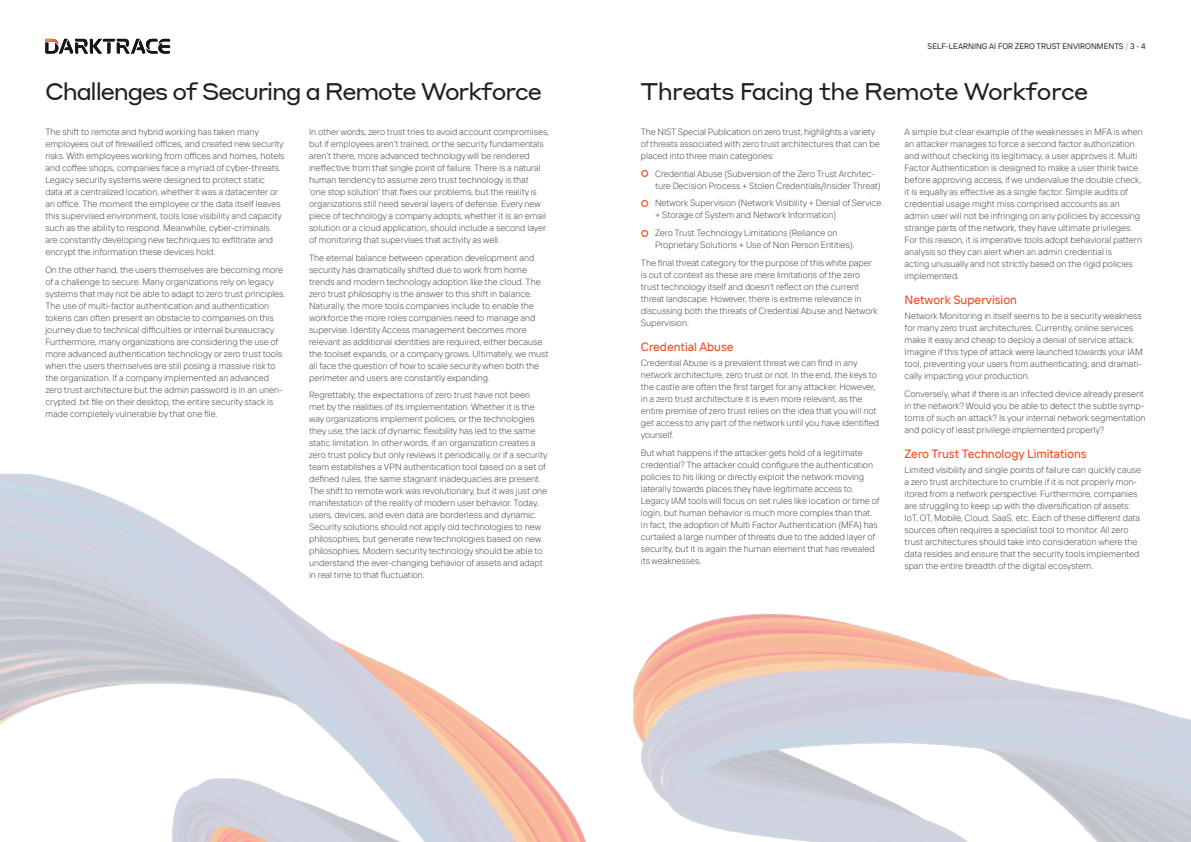
<style>
.page{position:relative;width:1191px;height:842px;background:#fff}
.page>*{position:absolute;margin:0;border:0;box-sizing:border-box;transform-origin:0 0}
.Eng_-_Heading_-_lvl{font:24px "Styrene DT";letter-spacing:-.02em;color:#231f20}
.Eng_-_Heading_-_lvl-2{font:24px "Styrene DT";color:#231f20}
.Eng_-_Body_Heading{font:500 12px "TT Interphases Pro";color:#f0542b}
.Eng_-_Body{font:300 9px/12px "TT Interphases Pro";color:#3b3b48}
.t1{font:8px "TT Interphases Pro";color:#231f20}
.s1{color:#f68b29}
</style>
<div class="page">
<img style="left:0;top:474px;width:586px;height:368px">
<img style="left:632px;top:613px;width:559px;height:229px">
<svg style="left:45px;top:39px;width:125px;height:15px"></svg>
<p class="t1" style="left:927px;top:41px;width:219px">SELF-LEARNING AI FOR ZERO TRUST ENVIRONMENTS <span class="s1">/</span> 3 - 4</p>
<p class="Eng_-_Heading_-_lvl" style="left:45px;top:71px;width:497px">Challenges of Securing a Remote Workforce</p>
<p class="Eng_-_Heading_-_lvl-2" style="left:641px;top:71px;width:449px">Threats Facing the Remote Workforce</p>
<p class="Eng_-_Body" style="left:45px;top:126px;width:241px">The shift to remote and hybrid working has taken many employees out of firewalled offices, and created new security risks. With employees working from offices and homes, hotels and coffee shops, companies face a myriad of cyber-threats.<br>Legacy security systems were designed to protect static data at a centralized location, whether it was a datacenter or an office. The moment the employee or the data itself leaves this supervised environment, tools lose visibility and capacity such as the ability to respond. Meanwhile, cyber-criminals are constantly developing new techniques to exfiltrate and encrypt the information these devices hold.</p>
<p class="Eng_-_Body" style="left:45px;top:263px;width:241px">On the other hand, the users themselves are becoming more of a challenge to secure. Many organizations rely on legacy systems that may not be able to adapt to zero trust principles.<br>The use of multi-factor authentication and authentication tokens can often present an obstacle to companies on this journey due to technical difficulties or internal bureaucracy.<br>Furthermore, many organizations are considering the use of more advanced authentication technology or zero trust tools when the users themselves are still posing a massive risk to the organization. If a company implemented an advanced zero trust architecture but the admin password is in an unen&shy;crypted .txt file on their desktop, the entire security stack is made completely vulnerable by that one file.</p>
<p class="Eng_-_Body" style="left:641px;top:126px;width:240px">The NIST Special Publication on zero trust, highlights a variety of threats associated with zero trust architectures that can be placed into three main categories:</p>
<p class="Eng_-_Body" style="left:655px;top:167px;width:227px">Credential Abuse (Subversion of the Zero Trust Architec&shy;ture Decision Process + Stolen Credentials/Insider Threat)</p>
<p class="Eng_-_Body" style="left:655px;top:197px;width:228px">Network Supervision (Network Visibility + Denial of Service + Storage of System and Network Information)</p>
<p class="Eng_-_Body" style="left:655px;top:227px;width:201px">Zero Trust Technology Limitations (Reliance on<br>Proprietary Solutions + Use of Non Person Entities).</p>
<p class="Eng_-_Body" style="left:641px;top:256px;width:238px">The final threat category for the purpose of this white paper is out of context as these are mere limitations of the zero trust technology itself and doesn’t reflect on the current threat landscape. However, there is extreme relevance in discussing both the threats of Credential Abuse and Network Supervision.</p>
<p class="Eng_-_Body_Heading" style="left:641px;top:339px;width:94px">Credential Abuse</p>
<p class="Eng_-_Body" style="left:641px;top:357px;width:240px">Credential Abuse is a prevalent threat we can find in any network architecture, zero trust or not. In the end, the keys to the castle are often the first target for any attacker. However, in a zero trust architecture it is even more relevant, as the entire premise of zero trust relies on the idea that you will not get access to any part of the network until you have identified yourself.</p>
<p class="Eng_-_Body" style="left:641px;top:446px;width:240px">But what happens if the attacker gets hold of a legitimate credential? The attacker could configure the authentication policies to his liking or directly exploit the network moving laterally towards places they have legitimate access to.<br>Legacy IAM tools will focus on set rules like location or time of login, but human behavior is much more complex than that.<br>In fact, the adoption of Multi Factor Authentication (MFA) has curtailed a large number of threats due to the added layer of security, but it is again the human element that has revealed its weaknesses.</p>
<p class="Eng_-_Body" style="left:309px;top:126px;width:242px">In other words, zero trust tries to avoid account compromises, but if employees aren’t trained, or the security fundamentals aren’t there, more advanced technology will be rendered ineffective from that single point of failure. There is a natural human tendency to assume zero trust technology is that<br>‘one stop solution’ that fixes our problems, but the reality is organizations still need several layers of defense. Every new piece of technology a company adopts, whether it is an email solution or a cloud application, should include a second layer of monitoring that supervises that activity as well.</p>
<p class="Eng_-_Body" style="left:309px;top:251px;width:241px">The eternal balance between operation development and security has dramatically shifted due to work from home trends and modern technology adoption like the cloud. The zero trust philosophy is the answer to this shift in balance.<br>Naturally, the more tools companies include to enable the workforce the more roles companies need to manage and supervise. Identity Access management becomes more relevant as additional identities are required, either because the toolset expands, or a company grows. Ultimately, we must all face the question of how to scale security when both the perimeter and users are constantly expanding.</p>
<p class="Eng_-_Body" style="left:309px;top:389px;width:240px">Regrettably, the expectations of zero trust have not been met by the realities of its implementation. Whether it is the way organizations implement policies, or the technologies they use, the lack of dynamic flexibility has led to the same static limitation. In other words, if an organization creates a zero trust policy but only reviews it periodically, or if a security team establishes a VPN authentication tool based on a set of defined rules, the same stagnant inadequacies are present.<br>The shift to remote work was revolutionary, but it was just one manifestation of the reality of modern user behavior. Today, users, devices, and even data are borderless and dynamic.<br>Security solutions should not apply old technologies to new philosophies, but generate new technologies based on new philosophies. Modern security technology should be able to understand the ever-changing behavior of assets and adapt in real time to that fluctuation.</p>
<p class="Eng_-_Body" style="left:904px;top:126px;width:240px">A simple but clear example of the weaknesses in MFA is when an attacker manages to force a second factor authorization and without checking its legitimacy, a user approves it. Multi Factor Authentication is designed to make a user think twice before approving access, if we undervalue the double check, it is equally as effective as a single factor. Simple audits of credential usage might miss comprised accounts as an admin user will not be infringing on any policies by accessing strange parts of the network, they have ultimate privileges.<br>For this reason, it is imperative tools adopt behavioral pattern analysis so they can alert when an admin credential is<br>acting unusually and not strictly based on the rigid policies implemented.</p>
<p class="Eng_-_Body_Heading" style="left:904px;top:292px;width:114px">Network Supervision</p>
<p class="Eng_-_Body" style="left:904px;top:310px;width:240px">Network Monitoring in itself seems to be a security weakness for many zero trust architectures. Currently, online services make it easy and cheap to deploy a denial of service attack.<br>Imagine if this type of attack were launched towards your IAM tool, preventing your users from authenticating, and dramati&shy;cally impacting your production.</p>
<p class="Eng_-_Body" style="left:904px;top:388px;width:242px">Conversely, what if there is an infected device already present in the network? Would you be able to detect the subtle symp&shy;toms of such an attack? Is your internal network segmentation and policy of least privilege implemented properly?</p>
<p class="Eng_-_Body_Heading" style="left:904px;top:446px;width:184px">Zero Trust Technology Limitations</p>
<p class="Eng_-_Body" style="left:904px;top:464px;width:238px">Limited visibility and single points of failure can quickly cause a zero trust architecture to crumble if it is not properly mon&shy;itored from a network perspective. Furthermore, companies are struggling to keep up with the diversification of assets:<br>IoT, OT, Mobile, Cloud, SaaS, etc. Each of these different data sources often requires a specialist tool to monitor. All zero trust architectures should take into consideration where the data resides and ensure that the security tools implemented span the entire breadth of the digital ecosystem.</p>
</div>
